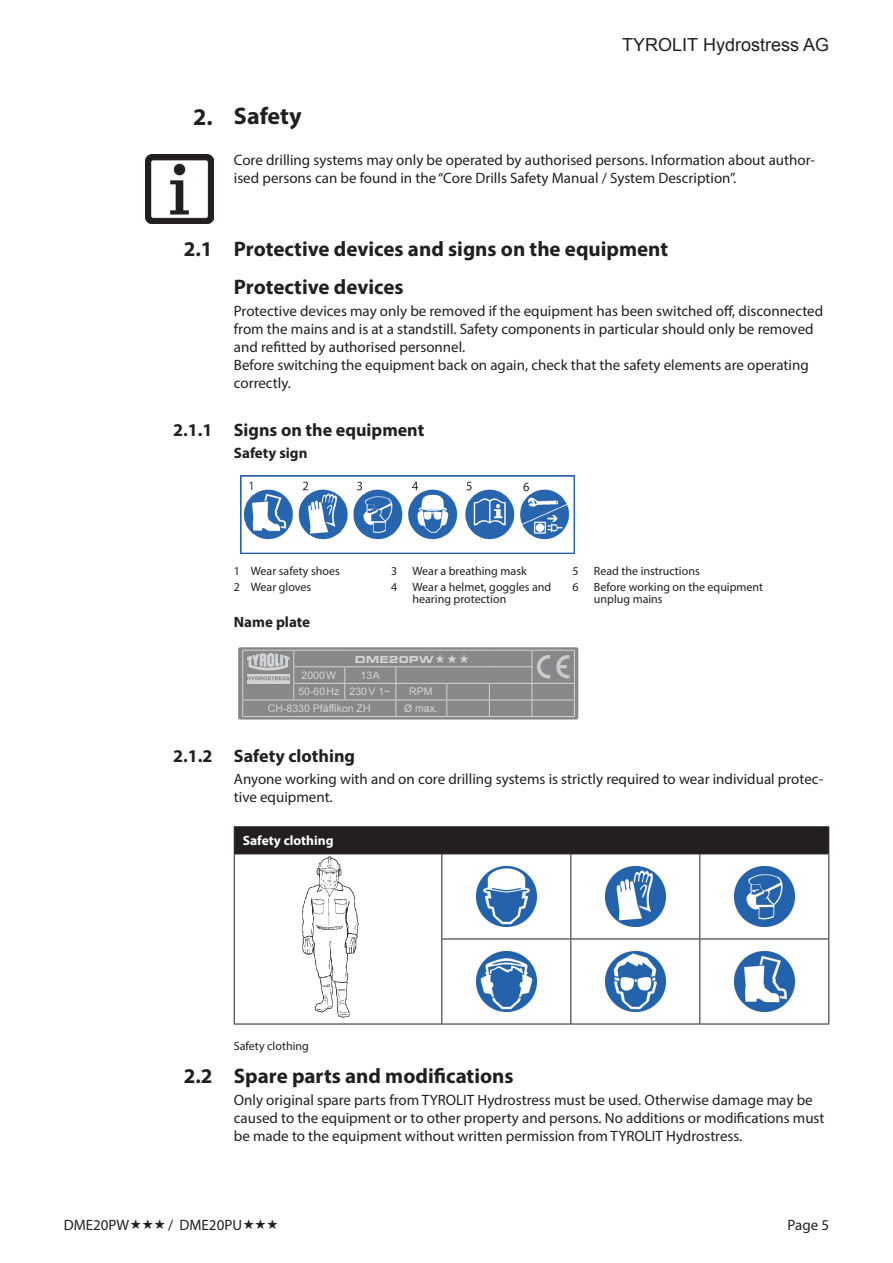
<style>
.page{position:relative;width:893px;height:1263px;background:#fff}
.page>*{position:absolute;margin:0;border:0;box-sizing:border-box;transform-origin:0 0}
.t1{font:700 24px "Myriad Pro";color:#231f20}
.t2{font:700 21px/38px "Myriad Pro";color:#231f20}
.t3{font:700 18px "Myriad Pro";color:#231f20}
.t4{font:18px "Arial";color:#231f20}
.t5{font:15px/18px "Myriad Pro";color:#231f20}
.t6{font:700 15px "Myriad Pro";color:#231f20}
.t7{font:700 13.5px "Myriad Pro";color:#fff}
.t8{font:12px/12px "Myriad Pro";color:#231f20}
.t9{font:10.5px/16.6px "Arial";color:#d1d4d7}
.t10{font:10.5px "Arial Unicode MS";color:#d2d4d5}
.t11{font:900 expanded 10.5px "Eurostile TYR";color:#d1d4d7}
</style>
<div class="page">
<hr style="left:234px;top:1024px;width:208px;height:1px;background:#231f20">
<hr style="left:234px;top:826px;width:208px;height:1px;background:#231f20">
<div style="left:234px;top:827px;width:595px;height:27px;background:#231f20"></div>
<hr style="left:442px;top:826px;width:129px;height:1px;background:#231f20">
<hr style="left:571px;top:826px;width:129px;height:1px;background:#231f20">
<hr style="left:700px;top:826px;width:129px;height:1px;background:#231f20">
<hr style="left:234px;top:854px;width:1px;height:85px;background:#231f20">
<hr style="left:441px;top:854px;width:1px;height:84px;background:#231f20">
<hr style="left:570px;top:854px;width:1px;height:84px;background:#231f20">
<hr style="left:700px;top:853px;width:129px;height:1px;background:#231f20">
<hr style="left:699px;top:854px;width:1px;height:84px;background:#231f20">
<hr style="left:828px;top:854px;width:1px;height:84px;background:#231f20">
<hr style="left:234px;top:939px;width:1px;height:85px;background:#231f20">
<hr style="left:441px;top:938px;width:130px;height:1px;background:#231f20">
<hr style="left:441px;top:939px;width:1px;height:85px;background:#231f20">
<hr style="left:571px;top:938px;width:129px;height:1px;background:#231f20">
<hr style="left:570px;top:939px;width:1px;height:85px;background:#231f20">
<hr style="left:700px;top:938px;width:129px;height:1px;background:#231f20">
<hr style="left:699px;top:939px;width:1px;height:85px;background:#231f20">
<hr style="left:828px;top:939px;width:1px;height:85px;background:#231f20">
<hr style="left:442px;top:1024px;width:129px;height:1px;background:#231f20">
<hr style="left:571px;top:1024px;width:129px;height:1px;background:#231f20">
<hr style="left:700px;top:1024px;width:129px;height:1px;background:#231f20">
<img style="left:302px;top:856px;width:57px;height:161px">
<img style="left:477px;top:867px;width:59px;height:59px">
<img style="left:606px;top:867px;width:59px;height:59px">
<img style="left:735px;top:867px;width:59px;height:59px">
<img style="left:477px;top:952px;width:59px;height:59px">
<img style="left:606px;top:952px;width:59px;height:59px">
<img style="left:735px;top:952px;width:59px;height:59px">
<img style="left:145px;top:154px;width:69px;height:69px">
<img style="left:241px;top:475px;width:334px;height:78px">
<div style="left:238px;top:647px;width:340px;height:72px;background:#888889;border-radius:2px"></div>
<hr style="left:293px;top:666px;width:52px;height:1px;background:#d1d4d7">
<hr style="left:396px;top:666px;width:51px;height:1px;background:#d1d4d7">
<hr style="left:447px;top:666px;width:42px;height:1px;background:#d1d4d7">
<hr style="left:489px;top:666px;width:43px;height:1px;background:#d1d4d7">
<hr style="left:293px;top:683px;width:52px;height:1px;background:#d1d4d7">
<hr style="left:447px;top:683px;width:42px;height:1px;background:#d1d4d7">
<hr style="left:489px;top:683px;width:43px;height:1px;background:#d1d4d7">
<hr style="left:294px;top:699px;width:51px;height:1px;background:#d1d4d7">
<hr style="left:345px;top:699px;width:51px;height:1px;background:#d1d4d7">
<hr style="left:345px;top:666px;width:51px;height:1px;background:#d1d4d7">
<hr style="left:345px;top:683px;width:51px;height:1px;background:#d1d4d7">
<hr style="left:396px;top:683px;width:51px;height:1px;background:#d1d4d7">
<hr style="left:532px;top:683px;width:43px;height:1px;background:#d1d4d7">
<hr style="left:396px;top:699px;width:51px;height:1px;background:#d1d4d7">
<hr style="left:396px;top:716px;width:51px;height:1px;background:#d1d4d7">
<hr style="left:447px;top:699px;width:42px;height:1px;background:#d1d4d7">
<hr style="left:489px;top:699px;width:43px;height:1px;background:#d1d4d7">
<hr style="left:447px;top:716px;width:42px;height:1px;background:#d1d4d7">
<hr style="left:489px;top:716px;width:43px;height:1px;background:#d1d4d7">
<hr style="left:532px;top:699px;width:43px;height:1px;background:#d1d4d7">
<hr style="left:532px;top:716px;width:43px;height:1px;background:#d1d4d7">
<svg style="left:344px;top:667px;width:1px;height:32px"></svg>
<svg style="left:395px;top:667px;width:1px;height:49px"></svg>
<svg style="left:446px;top:684px;width:1px;height:32px"></svg>
<svg style="left:489px;top:684px;width:1px;height:32px"></svg>
<hr style="left:242px;top:716px;width:52px;height:1px;background:#d1d4d7">
<hr style="left:294px;top:716px;width:51px;height:1px;background:#d1d4d7">
<hr style="left:345px;top:716px;width:51px;height:1px;background:#d1d4d7">
<hr style="left:293px;top:650px;width:52px;height:1px;background:#d1d4d7">
<hr style="left:345px;top:650px;width:51px;height:1px;background:#d1d4d7">
<hr style="left:396px;top:650px;width:51px;height:1px;background:#d1d4d7">
<hr style="left:447px;top:650px;width:42px;height:1px;background:#d1d4d7">
<hr style="left:489px;top:650px;width:43px;height:1px;background:#d1d4d7">
<hr style="left:532px;top:650px;width:43px;height:1px;background:#d1d4d7">
<svg style="left:242px;top:650px;width:52px;height:66px"></svg>
<svg style="left:531px;top:650px;width:19px;height:66px"></svg>
<svg style="left:556px;top:650px;width:19px;height:66px"></svg>
<h1 class="t1" style="left:193px;top:101px;width:21px">2.</h1>
<h2 class="t2" style="left:184px;top:229px;width:30px">2.1</h2>
<p class="t3" style="left:173px;top:418px;width:41px">2.1.1</p>
<p class="t4" style="left:622px;top:33px;width:209px">TYROLIT Hydrostress AG</p>
<h1 class="t1" style="left:234px;top:101px;width:69px">Safety</h1>
<p class="t5" style="left:234px;top:150px;width:583px">Core drilling systems may only be operated by authorised persons. Information about author&shy;ised persons can be found in the “Core Drills Safety Manual / System Description”.</p>
<h2 class="t2" style="left:234px;top:229px;width:436px">Protective devices and signs on the equipment<br>Protective devices</h2>
<p class="t5" style="left:234px;top:302px;width:591px">Protective devices may only be removed if the equipment has been switched off, disconnected from the mains and is at a standstill. Safety components in particular should only be removed and refitted by authorised personnel.<br>Before switching the equipment back on again, check that the safety elements are operating correctly.</p>
<p class="t3" style="left:234px;top:418px;width:192px">Signs on the equipment</p>
<p class="t6" style="left:234px;top:444px;width:75px">Safety sign</p>
<p class="t3" style="left:173px;top:744px;width:41px">2.1.2</p>
<p class="t8" style="left:234px;top:565px;width:107px">1 Wear safety shoes</p>
<p class="t8" style="left:391px;top:565px;width:8px">3</p>
<p class="t8" style="left:412px;top:565px;width:116px">Wear a breathing mask</p>
<p class="t8" style="left:573px;top:565px;width:8px">5</p>
<p class="t8" style="left:594px;top:565px;width:107px">Read the instructions</p>
<p class="t8" style="left:234px;top:581px;width:79px">2 Wear gloves</p>
<p class="t8" style="left:391px;top:581px;width:8px">4</p>
<p class="t8" style="left:412px;top:581px;width:140px">Wear a helmet, goggles and hearing protection</p>
<p class="t8" style="left:573px;top:581px;width:8px">6</p>
<p class="t8" style="left:594px;top:581px;width:171px">Before working on the equipment unplug mains</p>
<p class="t6" style="left:234px;top:612px;width:78px">Name plate</p>
<p class="t11" style="left:355px;top:654px;width:81px">DME20PW</p>
<p class="t9" style="left:298px;top:667px;width:93px;text-indent:62px">13 A<br>50-60 Hz 230 V 1~</p>
<p class="t9" style="left:302px;top:667px;width:36px">2000 W</p>
<p class="t10" style="left:268px;top:701px;width:104px">CH-8330 Pfäffikon ZH</p>
<p class="t9" style="left:404px;top:683px;width:35px;text-align:center">RPM<br>Ø max.</p>
<p class="t3" style="left:234px;top:744px;width:123px">Safety clothing</p>
<p class="t5" style="left:234px;top:770px;width:591px">Anyone working with and on core drilling systems is strictly required to wear individual protec&shy;tive equipment.</p>
<p class="t7" style="left:243px;top:832px;width:92px">Safety clothing</p>
<h2 class="t2" style="left:184px;top:1056px;width:30px">2.2</h2>
<p class="t8" style="left:234px;top:1039px;width:76px">Safety clothing</p>
<h2 class="t2" style="left:234px;top:1056px;width:281px">Spare parts and modifications</h2>
<p class="t5" style="left:234px;top:1091px;width:592px">Only original spare parts from TYROLIT Hydrostress must be used. Otherwise damage may be caused to the equipment or to other property and persons. No additions or modifications must be made to the equipment without written permission from TYROLIT Hydrostress.</p>
<p class="t5" style="left:64px;top:1215px;width:67px">DME20PW</p>
<p class="t5" style="left:168px;top:1215px;width:76px">/ DME20PU</p>
<p class="t5" style="left:788px;top:1215px;width:43px">Page 5</p>
</div>
